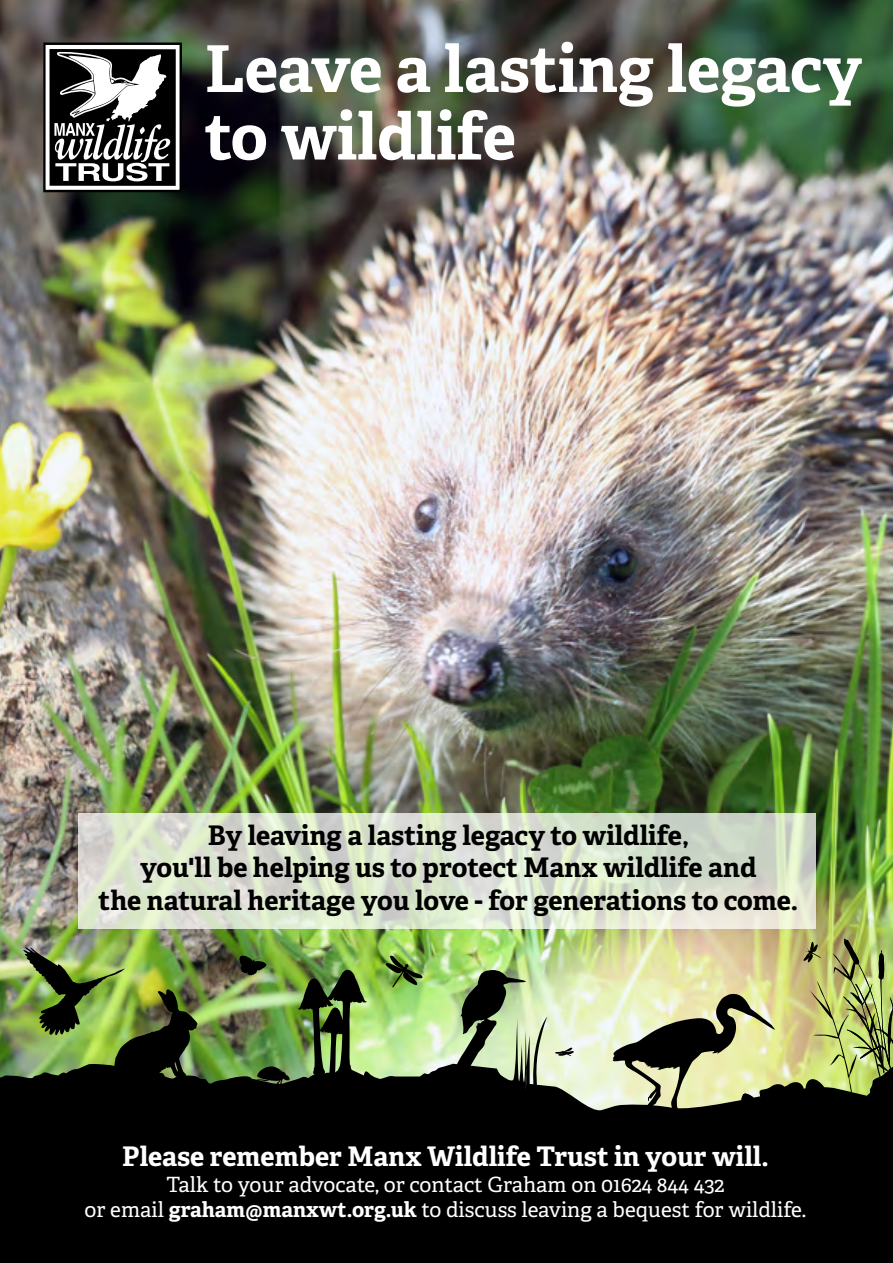
<style>
.page{position:relative;width:893px;height:1263px;background:#fff}
.page>*{position:absolute;margin:0;border:0;box-sizing:border-box;transform-origin:0 0}
.t1{font:700 64.5px/67.5px "Adelle";color:#fff}
.t2{font:700 27px/32.4px "Adelle";color:#000;text-align:center}
.t3{font:700 27px "Adelle";color:#fff}
.t4{font:21px/25.2px "Adelle";color:#fff;text-align:center}
.s1{font-weight:700}
</style>
<div class="page">
<img style="left:0;top:0;width:893px;height:1017px">
<img style="left:23px;top:947px;width:174px;height:70px">
<img style="left:0;top:1017px;width:893px;height:131px">
<svg style="left:239px;top:955px;width:27px;height:20px"></svg>
<svg style="left:386px;top:955px;width:36px;height:33px"></svg>
<img style="left:298px;top:969px;width:69px;height:127px">
<svg style="left:451px;top:970px;width:76px;height:120px"></svg>
<svg style="left:256px;top:1066px;width:35px;height:19px"></svg>
<img style="left:611px;top:937px;width:282px;height:197px">
<svg style="left:533px;top:1017px;width:14px;height:68px"></svg>
<div style="left:0;top:1148px;width:893px;height:115px;background:#000"></div>
<div style="left:43px;top:44px;width:139px;height:148px;background:#fff"></div>
<div style="left:50px;top:49px;width:126px;height:137px;background:#000"></div>
<div style="left:43px;top:43px;width:139px;height:149px;border:2px solid #000"></div>
<svg style="left:54px;top:43px;width:117px;height:138px"></svg>
<svg style="left:78px;top:813px;width:737px;height:115px"></svg>
<h1 class="t1" style="left:205px;top:33px;width:659px">Leave a lasting legacy to wildlife</h1>
<p class="t2" style="left:99px;top:818px;width:701px">By leaving a lasting legacy to wildlife,<br>you'll be helping us to protect Manx wildlife and<br>the natural heritage you love - for generations to come.</p>
<p class="t3" style="left:122px;top:1137px;width:648px">Please remember Manx Wildlife Trust in your will.</p>
<p class="t4" style="left:85px;top:1171px;width:723px">Talk to your advocate, or contact Graham on 01624 844 432<br>or email <span class="s1">graham@manxwt.org.uk</span> to discuss leaving a bequest for wildlife.</p>
</div>
